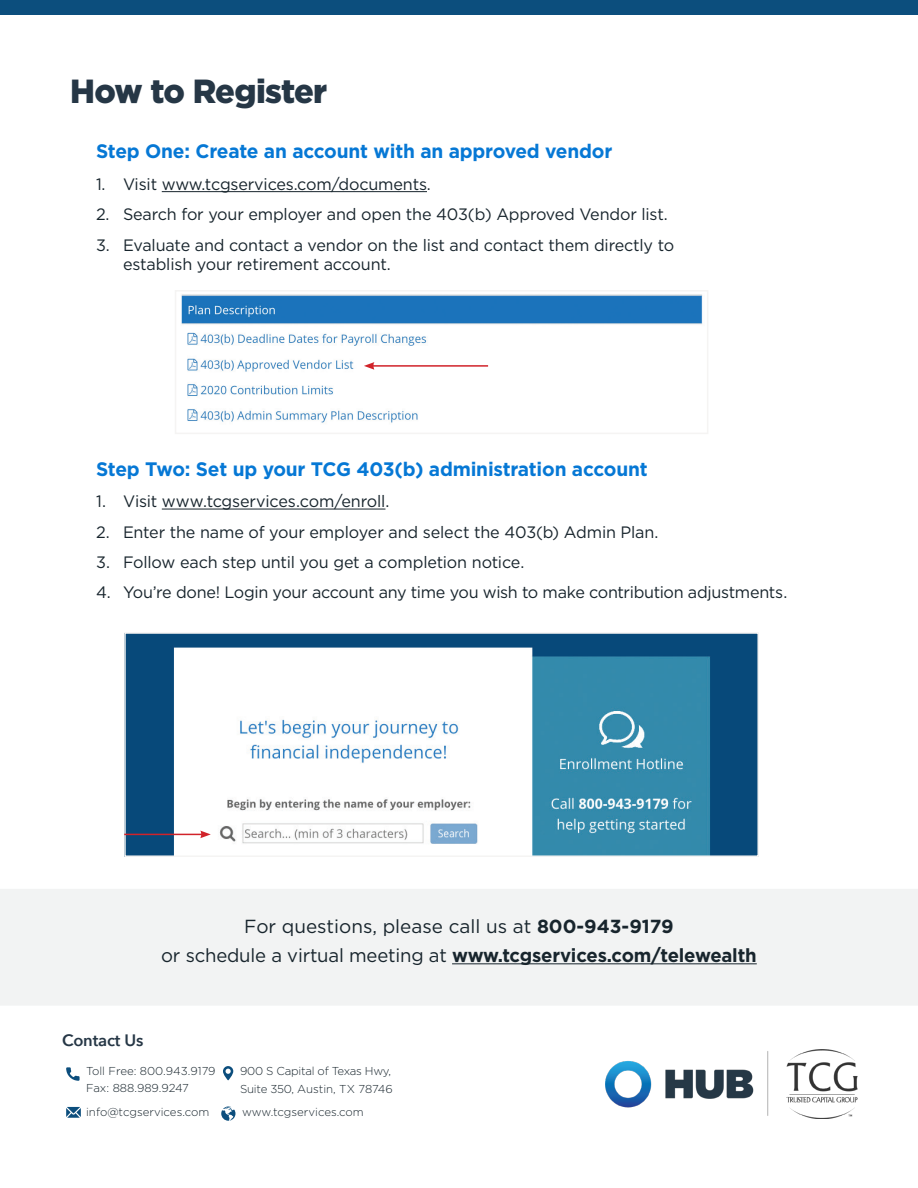
<style>
.page{position:relative;width:918px;height:1188px;background:#fff}
.page>*{position:absolute;margin:0;border:0;box-sizing:border-box;transform-origin:0 0}
.Headline{font:900 33.45px "Gotham";letter-spacing:-.025em;color:#263746}
.Sub_headline{font:700 19.5px "Gotham";letter-spacing:-.01em;color:#0678d5}
.t1{font:700 18.9px "Gotham";letter-spacing:-.01em;color:#18252d}
.t2{font:18.9px "Gotham";color:#18252d}
.t3{font:16.5px/19.8px "Gotham";letter-spacing:-.01em;color:#18252d}
.t4{font:600 16.5px "Avenir Next";letter-spacing:-.01em;color:#263746}
.t5{font:300 11.55px/17.9px "Gotham";letter-spacing:-.01em;color:#18252d}
.s1{font-weight:700}
.s2{font-weight:400}
</style>
<div class="page">
<div style="left:0;top:889px;width:918px;height:116px;background:#f2f3f3"></div>
<hr style="left:162px;top:191px;width:265px;height:1px;background:#18252d">
<hr style="left:162px;top:509px;width:223px;height:1px;background:#18252d">
<img style="left:181px;top:294px;width:522px;height:129px">
<div style="left:175px;top:290px;width:533px;height:144px;border:2px solid #f5f4f3"></div>
<hr style="left:372px;top:365px;width:116px;height:2px;background:#d1232a">
<svg style="left:364px;top:362px;width:10px;height:8px"></svg>
<img style="left:127px;top:635px;width:629px;height:219px">
<div style="left:124px;top:632px;width:635px;height:225px;border:2px solid #f5f4f3"></div>
<hr style="left:124px;top:834px;width:79px;height:1px;background:#d1232a">
<svg style="left:200px;top:831px;width:11px;height:7px"></svg>
<hr style="left:452px;top:963px;width:305px;height:1px;background:#18252d">
<svg style="left:66px;top:1067px;width:14px;height:14px"></svg>
<svg style="left:223px;top:1066px;width:10px;height:14px"></svg>
<svg style="left:66px;top:1107px;width:15px;height:11px"></svg>
<svg style="left:221px;top:1106px;width:14px;height:15px"></svg>
<img style="left:605px;top:1049px;width:253px;height:69px">
<div style="left:0;top:0;width:918px;height:15px;background:#0c4e7d"></div>
<p class="Headline" style="left:70px;top:69px;width:259px">How to Register</p>
<p class="Sub_headline" style="left:96px;top:138px;width:518px">Step One: Create an account with an approved vendor</p>
<p class="t3" style="left:96px;top:174px;width:336px">1. Visit www.tcgservices.com/documents.</p>
<p class="t3" style="left:96px;top:204px;width:573px">2. Search for your employer and open the 403(b) Approved Vendor list.</p>
<p class="t3" style="left:123px;top:235px;width:553px;text-indent:-27px">3. Evaluate and contact a vendor on the list and contact them directly to establish your retirement account.</p>
<p class="Sub_headline" style="left:96px;top:456px;width:553px">Step Two: Set up your TCG 403(b) administration account</p>
<p class="t3" style="left:96px;top:491px;width:295px">1. Visit www.tcgservices.com/enroll.</p>
<p class="t3" style="left:96px;top:522px;width:564px">2. Enter the name of your employer and select the 403(b) Admin Plan.</p>
<p class="t3" style="left:96px;top:552px;width:430px">3. Follow each step until you get a completion notice.</p>
<p class="t3" style="left:96px;top:582px;width:693px">4. You’re done! Login your account any time you wish to make contribution adjustments.</p>
<p class="t2" style="left:244px;top:915px;width:431px">For questions, please call us at <span class="s1">800-943-9179</span></p>
<p class="t1" style="left:161px;top:943px;width:597px"><span class="s2">or schedule a virtual meeting at</span> www.tcgservices.com/telewealth</p>
<p class="t4" style="left:62px;top:1026px;width:83px">Contact Us</p>
<p class="t5" style="left:86px;top:1062px;width:131px">Toll Free: 800.943.9179</p>
<p class="t5" style="left:86px;top:1079px;width:104px">Fax: 888.989.9247</p>
<p class="t5" style="left:86px;top:1102px;width:125px">info@tcgservices.com</p>
<p class="t5" style="left:240px;top:1061px;width:154px">900 S Capital of Texas Hwy,<br>Suite 350, Austin, TX 78746</p>
<p class="t5" style="left:242px;top:1103px;width:123px">www.tcgservices.com</p>
</div>
